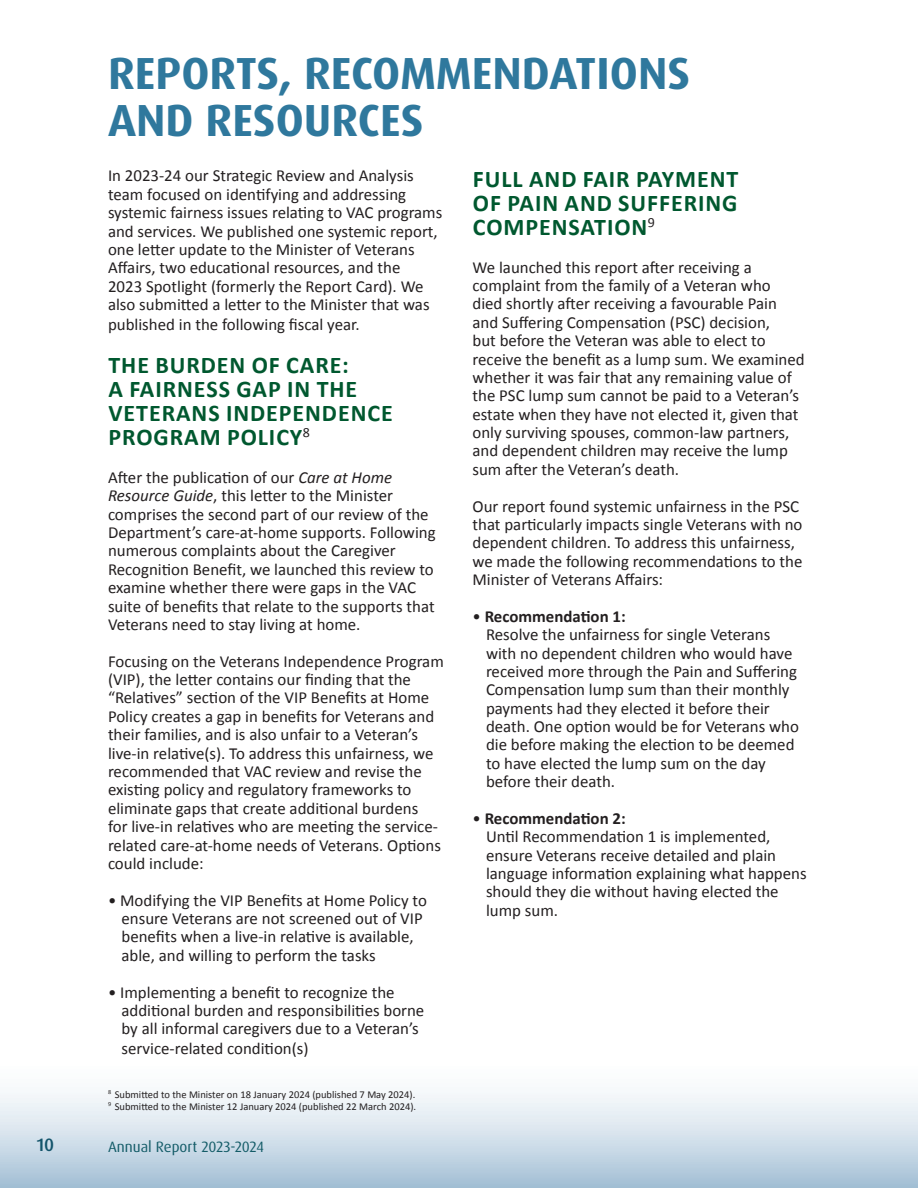
<style>
.page{position:relative;width:918px;height:1188px;background:#fff}
.page>*{position:absolute;margin:0;border:0;box-sizing:border-box;transform-origin:0 0}
.t1{font:700 45px/46.5px "Dax Pro";color:#2f789d}
.t2{font:700 24px/24px "Calibri";letter-spacing:.04em;color:#00582f}
.t3{font:500 18px "Dax Pro";color:#13546b}
.t4{font:16.8px/18.5px "Calibri";color:#231f20}
.t5{font:15px "Dax Pro";color:#145c68}
.t6{font:10.5px/12px "Calibri";color:#231f20}
.s1{font-style:italic}
.s2{font-weight:700}
</style>
<div class="page">
<svg style="left:0;top:1093px;width:918px;height:95px;background:#cfdde9"></svg>
<h1 class="t1" style="left:108px;top:51px;width:584px">REPORTS, RECOMMENDATIONS<br>AND RESOURCES</h1>
<p class="t4" style="left:108px;top:166px;width:336px">In 2023-24 our Strategic Review and Analysis team focused on identifying and addressing systemic fairness issues relating to VAC programs and services. We published one systemic report, one letter update to the Minister of Veterans Affairs, two educational resources, and the<br>2023 Spotlight (formerly the Report Card). We also submitted a letter to the Minister that was published in the following fiscal year.</p>
<h2 class="t2" style="left:108px;top:352px;width:286px">THE BURDEN OF CARE:<br>A FAIRNESS GAP IN THE<br>VETERANS INDEPENDENCE<br>PROGRAM POLICY<sup>8</sup></h2>
<p class="t4" style="left:108px;top:468px;width:329px">After the publication of our <span class="s1">Care at Home Resource Guide</span>, this letter to the Minister comprises the second part of our review of the Department’s care-at-home supports. Following numerous complaints about the Caregiver Recognition Benefit, we launched this review to examine whether there were gaps in the VAC suite of benefits that relate to the supports that Veterans need to stay living at home.</p>
<p class="t4" style="left:108px;top:651px;width:337px">Focusing on the Veterans Independence Program (VIP), the letter contains our finding that the “Relatives” section of the VIP Benefits at Home Policy creates a gap in benefits for Veterans and their families, and is also unfair to a Veteran’s live-in relative(s). To address this unfairness, we recommended that VAC review and revise the existing policy and regulatory frameworks to eliminate gaps that create additional burdens<br>for live-in relatives who are meeting the service&shy;related care-at-home needs of Veterans. Options could include:</p>
<p class="t4" style="left:122px;top:890px;width:307px;text-indent:-14px">• Modifying the VIP Benefits at Home Policy to ensure Veterans are not screened out of VIP benefits when a live-in relative is available, able, and willing to perform the tasks</p>
<p class="t4" style="left:122px;top:982px;width:304px;text-indent:-14px">• Implementing a benefit to recognize the additional burden and responsibilities borne by all informal caregivers due to a Veteran’s service-related condition(s)</p>
<h2 class="t2" style="left:473px;top:166px;width:267px;text-align:justify">FULL AND FAIR PAYMENT OF PAIN AND SUFFERING COMPENSATION<sup>9</sup></h2>
<p class="t4" style="left:472px;top:257px;width:334px">We launched this report after receiving a complaint from the family of a Veteran who died shortly after receiving a favourable Pain and Suffering Compensation (PSC) decision,<br>but before the Veteran was able to elect to receive the benefit as a lump sum. We examined whether it was fair that any remaining value of the PSC lump sum cannot be paid to a Veteran’s estate when they have not elected it, given that only surviving spouses, common-law partners, and dependent children may receive the lump sum after the Veteran’s death.</p>
<p class="t4" style="left:472px;top:496px;width:331px">Our report found systemic unfairness in the PSC that particularly impacts single Veterans with no dependent children. To address this unfairness, we made the following recommendations to the Minister of Veterans Affairs:</p>
<p class="t4" style="left:486px;top:607px;width:315px;text-indent:-14px">• <span class="s2">Recommendation 1:<br></span>Resolve the unfairness for single Veterans with no dependent children who would have received more through the Pain and Suffering Compensation lump sum than their monthly payments had they elected it before their death. One option would be for Veterans who die before making the election to be deemed to have elected the lump sum on the day before their death.</p>
<p class="t4" style="left:486px;top:809px;width:322px;text-indent:-14px">• <span class="s2">Recommendation 2:<br></span>Until Recommendation 1 is implemented, ensure Veterans receive detailed and plain language information explaining what happens should they die without having elected the lump sum.</p>
<p class="t6" style="left:108px;top:1088px;width:310px"><sup>8</sup> Submitted to the Minister on 18 January 2024 (published 7 May 2024).<br><sup>9</sup> Submitted to the Minister 12 January 2024 (published 22 March 2024).</p>
<p class="t3" style="left:37px;top:1134px;width:19px">10</p>
<p class="t5" style="left:108px;top:1137px;width:158px">Annual Report 2023-2024</p>
</div>
